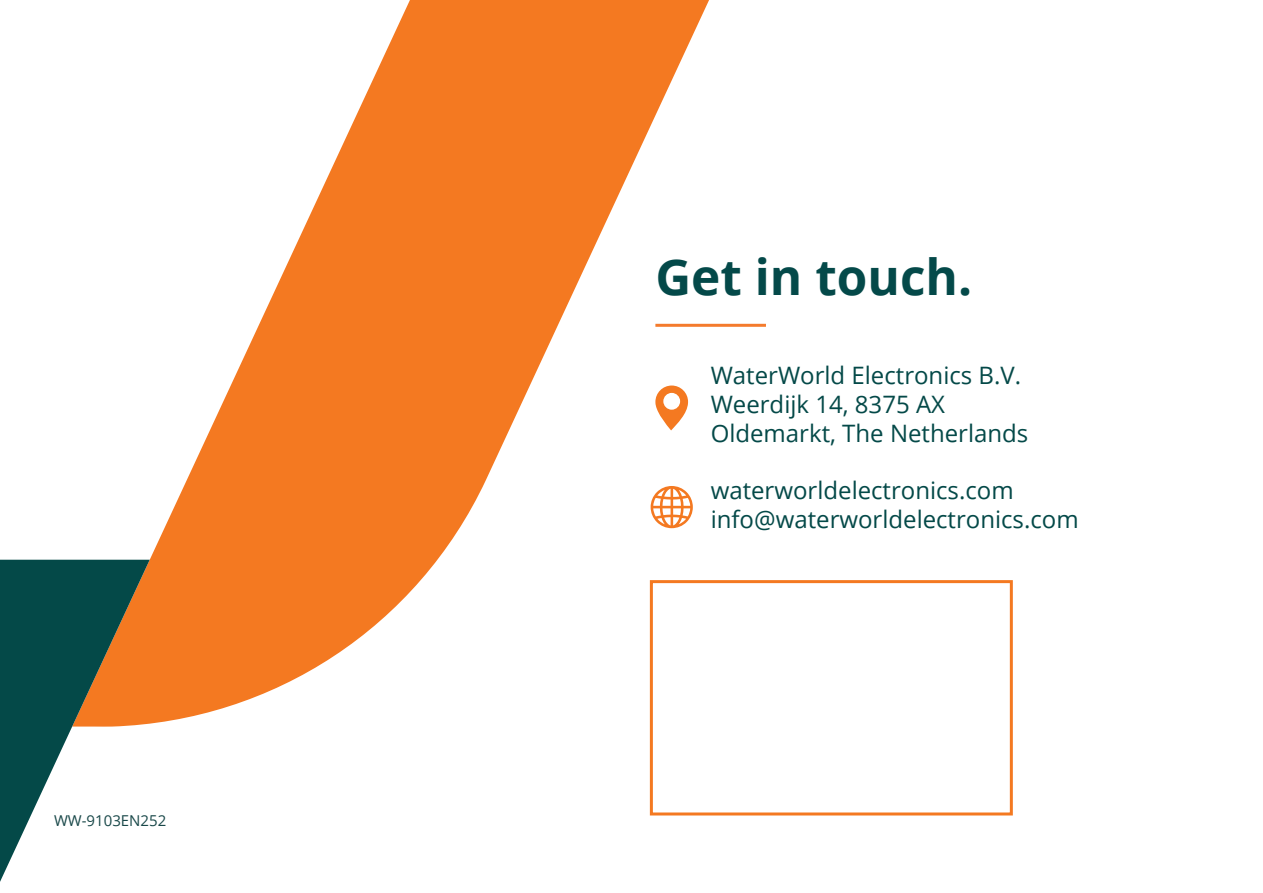
<style>
.page{position:relative;width:1263px;height:893px;background:#fff}
.page>*{position:absolute;margin:0;border:0;box-sizing:border-box;transform-origin:0 0}
.t1{font:700 49.5px "Open Sans";color:#044949}
.t2{font:24px "Open Sans";color:#044948}
.Body_klein{font:15px "Open Sans";color:#194849}
</style>
<div class="page">
<hr style="left:655px;top:324px;width:111px;height:3px;background:#f47b2d">
<div style="left:650px;top:580px;width:363px;height:235px;border:3px solid #f47921"></div>
<svg style="left:72px;top:0;width:643px;height:726px"></svg>
<svg style="left:0;top:560px;width:150px;height:322px;fill:#044948"></svg>
<p class="Body_klein" style="left:54px;top:810px;width:114px">WW-9103EN252</p>
<p class="t1" style="left:655px;top:242px;width:318px">Get in touch.</p>
<p class="t2" style="left:711px;top:359px;width:312px">WaterWorld Electronics B.V.</p>
<p class="t2" style="left:711px;top:388px;width:236px">Weerdijk 14, 8375 AX</p>
<p class="t2" style="left:711px;top:416px;width:319px">Oldemarkt, The Netherlands</p>
<p class="t2" style="left:711px;top:474px;width:304px">waterworldelectronics.com</p>
<p class="t2" style="left:711px;top:503px;width:369px">info@waterworldelectronics.com</p>
</div>
